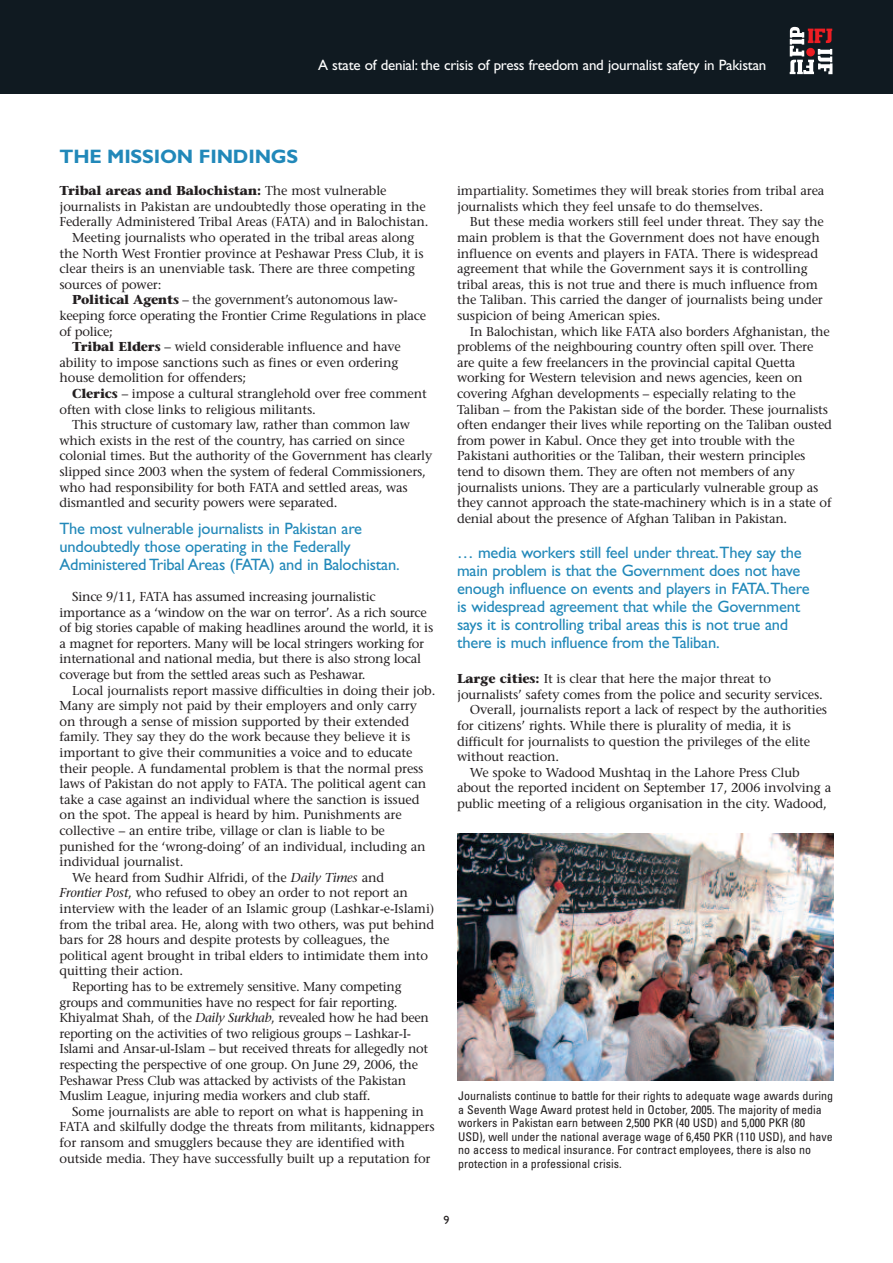
<style>
.page{position:relative;width:893px;height:1263px;background:#fff}
.page>*{position:absolute;margin:0;border:0;box-sizing:border-box;transform-origin:0 0}
.t1{font:700 19.5px "Gill Sans";letter-spacing:-.01em;color:#2188b9}
.t2{font:16.5px/18px "Gill Sans";letter-spacing:-.015em;color:#2188b9}
.t3{font:15px "Gill Sans";letter-spacing:-.015em;color:#fff}
.t4{font:12.9px/15.6px "Stone Serif";letter-spacing:-.01em;color:#231f20}
.t5{font:700 12.9px "Stone Serif";letter-spacing:-.015em;color:#231f20}
.t6{font:condensed 12px/13.5px "Univers";color:#231f20}
.t7{font:12px "Gill Sans";color:#231f20}
.s1{font-weight:400}
.s2{font-weight:700}
.s3{font-style:italic}
</style>
<div class="page">
<div style="left:0;top:0;width:893px;height:94px;background:#101a21"></div>
<svg style="left:790px;top:27px;width:42px;height:47px"></svg>
<div style="left:806px;top:48px;width:9px;height:8px;background:#ee1d23;border-radius:50%"></div>
<img style="left:457px;top:833px;width:376px;height:247px">
<p class="t3" style="left:318px;top:59px;width:450px">A state of denial: the crisis of press freedom and journalist safety in Pakistan</p>
<h1 class="t1" style="left:60px;top:149px;width:240px">THE MISSION FINDINGS</h1>
<p class="t5" style="left:60px;top:186px;width:329px">Tribal areas and Balochistan: <span class="s1">The most vulnerable</span></p>
<p class="t4" style="left:60px;top:200px;width:368px">journalists in Pakistan are undoubtedly those operating in the</p>
<p class="t4" style="left:60px;top:215px;width:370px">Federally Administered Tribal Areas (FATA) and in Balochistan.</p>
<p class="t4" style="left:72px;top:231px;width:344px">Meeting journalists who operated in the tribal areas along</p>
<p class="t4" style="left:60px;top:247px;width:366px">the North West Frontier province at Peshawar Press Club, it is</p>
<p class="t4" style="left:60px;top:262px;width:357px">clear theirs is an unenviable task. There are three competing</p>
<p class="t4" style="left:60px;top:278px;width:103px">sources of power:</p>
<p class="t4" style="left:72px;top:293px;width:327px"><span class="s2">Political Agents</span> – the government’s autonomous law-</p>
<p class="t4" style="left:60px;top:309px;width:368px">keeping force operating the Frontier Crime Regulations in place</p>
<p class="t4" style="left:60px;top:325px;width:55px">of police;</p>
<p class="t4" style="left:72px;top:340px;width:330px"><span class="s2">Tribal Elders</span> – wield considerable influence and have</p>
<p class="t4" style="left:60px;top:356px;width:340px">ability to impose sanctions such as fines or even ordering</p>
<p class="t4" style="left:60px;top:371px;width:188px">house demolition for offenders;</p>
<p class="t4" style="left:72px;top:387px;width:356px"><span class="s2">Clerics</span> – impose a cultural stranglehold over free comment</p>
<p class="t4" style="left:60px;top:403px;width:258px">often with close links to religious militants.</p>
<p class="t4" style="left:72px;top:418px;width:339px">This structure of customary law, rather than common law</p>
<p class="t4" style="left:60px;top:434px;width:347px">which exists in the rest of the country, has carried on since</p>
<p class="t4" style="left:60px;top:449px;width:374px">colonial times. But the authority of the Government has clearly</p>
<p class="t4" style="left:60px;top:465px;width:368px">slipped since 2003 when the system of federal Commissioners,</p>
<p class="t4" style="left:60px;top:481px;width:350px">who had responsibility for both FATA and settled areas, was</p>
<p class="t4" style="left:60px;top:496px;width:279px">dismantled and security powers were separated.</p>
<p class="t2" style="left:60px;top:521px;width:342px">The most vulnerable journalists in Pakistan are undoubtedly those operating in the Federally<br>Administered Tribal Areas (FATA) and in Balochistan.</p>
<p class="t4" style="left:60px;top:590px;width:375px;text-indent:13px">Since 9/11, FATA has assumed increasing journalistic importance as a ‘window on the war on terror’. As a rich source of big stories capable of making headlines around the world, it is a magnet for reporters. Many will be local stringers working for international and national media, but there is also strong local coverage but from the settled areas such as Peshawar.</p>
<p class="t4" style="left:72px;top:683px;width:365px">Local journalists report massive difficulties in doing their job.</p>
<p class="t4" style="left:60px;top:699px;width:359px">Many are simply not paid by their employers and only carry</p>
<p class="t4" style="left:60px;top:715px;width:351px">on through a sense of mission supported by their extended</p>
<p class="t4" style="left:60px;top:730px;width:352px">family. They say they do the work because they believe it is</p>
<p class="t4" style="left:60px;top:746px;width:355px">important to give their communities a voice and to educate</p>
<p class="t4" style="left:60px;top:761px;width:366px">their people. A fundamental problem is that the normal press</p>
<p class="t4" style="left:60px;top:777px;width:368px">laws of Pakistan do not apply to FATA. The political agent can</p>
<p class="t4" style="left:60px;top:793px;width:361px">take a case against an individual where the sanction is issued</p>
<p class="t4" style="left:60px;top:808px;width:344px">on the spot. The appeal is heard by him. Punishments are</p>
<p class="t4" style="left:60px;top:824px;width:327px">collective – an entire tribe, village or clan is liable to be</p>
<p class="t4" style="left:60px;top:839px;width:368px">punished for the ‘wrong-doing’ of an individual, including an</p>
<p class="t4" style="left:60px;top:855px;width:125px">individual journalist.</p>
<p class="t4" style="left:72px;top:871px;width:313px">We heard from Sudhir Alfridi, of the <span class="s3">Daily Times</span> and</p>
<p class="t4" style="left:60px;top:886px;width:350px"><span class="s3">Frontier Post</span>, who refused to obey an order to not report an</p>
<p class="t4" style="left:60px;top:902px;width:376px">interview with the leader of an Islamic group (Lashkar-e-Islami)</p>
<p class="t4" style="left:60px;top:917px;width:376px">from the tribal area. He, along with two others, was put behind</p>
<p class="t4" style="left:60px;top:933px;width:331px">bars for 28 hours and despite protests by colleagues, the</p>
<p class="t4" style="left:60px;top:949px;width:370px">political agent brought in tribal elders to intimidate them into</p>
<p class="t4" style="left:60px;top:964px;width:125px">quitting their action.</p>
<p class="t4" style="left:72px;top:980px;width:331px">Reporting has to be extremely sensitive. Many competing</p>
<p class="t4" style="left:60px;top:995px;width:340px">groups and communities have no respect for fair reporting.</p>
<p class="t4" style="left:60px;top:1011px;width:371px">Khiyalmat Shah, of the <span class="s3">Daily Surkhab</span>, revealed how he had been</p>
<p class="t4" style="left:60px;top:1027px;width:353px">reporting on the activities of two religious groups – Lashkar-I-</p>
<p class="t4" style="left:60px;top:1042px;width:370px">Islami and Ansar-ul-Islam – but received threats for allegedly not</p>
<p class="t4" style="left:60px;top:1058px;width:360px">respecting the perspective of one group. On June 29, 2006, the</p>
<p class="t4" style="left:60px;top:1073px;width:348px">Peshawar Press Club was attacked by activists of the Pakistan</p>
<p class="t4" style="left:60px;top:1089px;width:313px">Muslim League, injuring media workers and club staff.</p>
<p class="t4" style="left:72px;top:1105px;width:353px">Some journalists are able to report on what is happening in</p>
<p class="t4" style="left:60px;top:1120px;width:377px">FATA and skilfully dodge the threats from militants, kidnappers</p>
<p class="t4" style="left:60px;top:1136px;width:347px">for ransom and smugglers because they are identified with</p>
<p class="t4" style="left:60px;top:1151px;width:372px">outside media. They have successfully built up a reputation for</p>
<p class="t4" style="left:457px;top:184px;width:369px">impartiality. Sometimes they will break stories from tribal area journalists which they feel unsafe to do themselves.</p>
<p class="t4" style="left:457px;top:215px;width:368px;text-indent:13px">But these media workers still feel under threat. They say the main problem is that the Government does not have enough influence on events and players in FATA. There is widespread agreement that while the Government says it is controlling tribal areas, this is not true and there is much influence from the Taliban. This carried the danger of journalists being under suspicion of being American spies.</p>
<p class="t4" style="left:457px;top:325px;width:376px;text-indent:13px">In Balochistan, which like FATA also borders Afghanistan, the problems of the neighbouring country often spill over. There are quite a few freelancers in the provincial capital Quetta working for Western television and news agencies, keen on covering Afghan developments – especially relating to the Taliban – from the Pakistan side of the border. These journalists often endanger their lives while reporting on the Taliban ousted from power in Kabul. Once they get into trouble with the Pakistani authorities or the Taliban, their western principles tend to disown them. They are often not members of any journalists unions. They are a particularly vulnerable group as they cannot approach the state-machinery which is in a state of denial about the presence of Afghan Taliban in Pakistan.</p>
<p class="t2" style="left:457px;top:545px;width:354px">… media workers still feel under threat.They say the main problem is that the Government does not have enough influence on events and players in FATA.There is widespread agreement that while the Government says it is controlling tribal areas this is not true and there is much influence from the Taliban.</p>
<p class="t4" style="left:457px;top:672px;width:315px"><span class="s2">Large cities:</span> It is clear that here the major threat to</p>
<p class="t4" style="left:457px;top:688px;width:367px">journalists’ safety comes from the police and security services.</p>
<p class="t4" style="left:470px;top:703px;width:359px">Overall, journalists report a lack of respect by the authorities</p>
<p class="t4" style="left:457px;top:719px;width:336px">for citizens’ rights. While there is plurality of media, it is</p>
<p class="t4" style="left:457px;top:735px;width:354px">difficult for journalists to question the privileges of the elite</p>
<p class="t4" style="left:457px;top:750px;width:104px">without reaction.</p>
<p class="t4" style="left:470px;top:766px;width:331px">We spoke to Wadood Mushtaq in the Lahore Press Club</p>
<p class="t4" style="left:457px;top:781px;width:376px">about the reported incident on September 17, 2006 involving a</p>
<p class="t4" style="left:457px;top:797px;width:371px">public meeting of a religious organisation in the city. Wadood,</p>
<p class="t6" style="left:458px;top:1090px;width:376px">Journalists continue to battle for their rights to adequate wage awards during a Seventh Wage Award protest held in October, 2005. The majority of media workers in Pakistan earn between 2,500 PKR (40 USD) and 5,000 PKR (80<br>USD), well under the national average wage of 6,450 PKR (110 USD), and have no access to medical insurance. For contract employees, there is also no protection in a professional crisis.</p>
<p class="t7" style="left:443px;top:1216px;width:7px">9</p>
</div>
